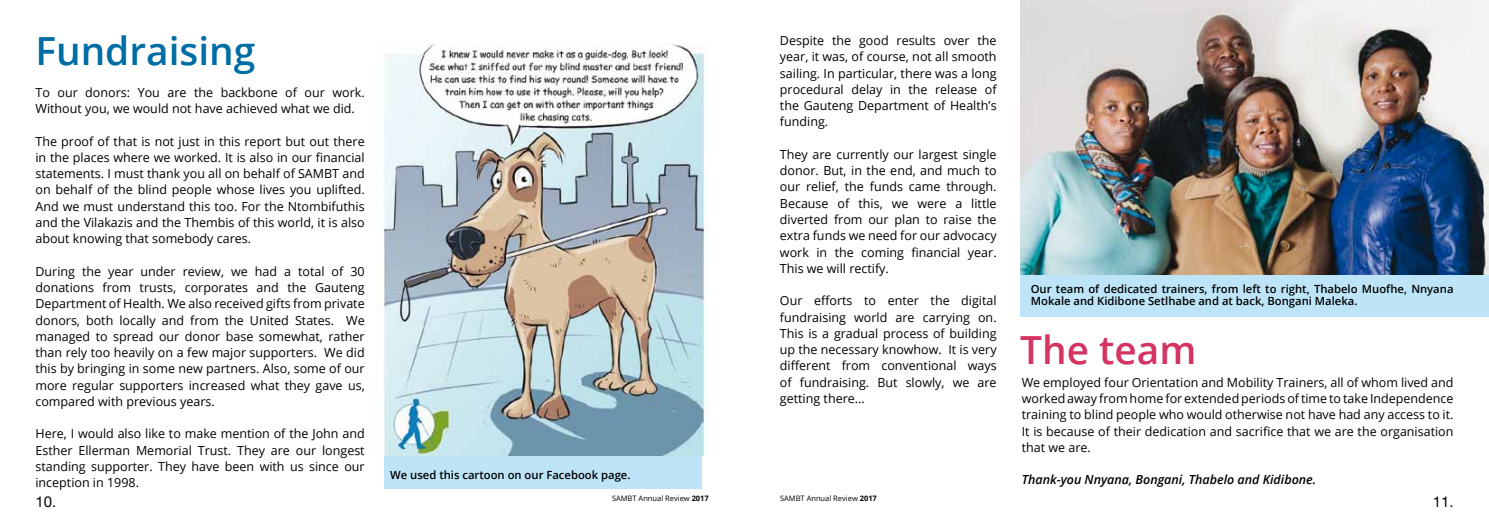
<style>
.page{position:relative;width:1489px;height:525px;background:#fff}
.page>*{position:absolute;margin:0;border:0;box-sizing:border-box;transform-origin:0 0}
.t1{font:600 38.75px "Open Sans";color:#006da4}
.t2{font:600 38.75px "Open Sans";color:#d33462}
.t3{font:15px "Alte Haas Grotesk";color:#000}
.t4{font:12.5px/16.2px "Open Sans";color:#000;text-align:justify}
.t5{font:italic 600 12.5px "Open Sans";color:#000}
.t6{font:600 11.25px/12.5px "Open Sans";color:#000}
.t7{font:7.5px "Open Sans";color:#000}
.s1{font-weight:700}
</style>
<div class="page">
<div style="left:384px;top:422px;width:317px;height:67px;background:#bde4f7"></div>
<div style="left:1020px;top:250px;width:468px;height:66px;background:#bde4f7"></div>
<img style="left:382px;top:44px;width:324px;height:411px">
<img style="left:1020px;top:0;width:468px;height:274px">
<h1 class="t1" style="left:35px;top:24px;width:221px">Fundraising</h1>
<p class="t4" style="left:35px;top:84px;width:331px">To our donors: You are the backbone of our work.<br>Without you, we would not have achieved what we did.</p>
<p class="t4" style="left:35px;top:132px;width:331px">The proof of that is not just in this report but out there in the places where we worked. It is also in our financial statements. I must thank you all on behalf of SAMBT and on behalf of the blind people whose lives you uplifted.<br>And we must understand this too. For the Ntombifuthis and the Vilakazis and the Thembis of this world, it is also about knowing that somebody cares.</p>
<p class="t4" style="left:35px;top:262px;width:331px">During the year under review, we had a total of 30 donations from trusts, corporates and the Gauteng Department of Health. We also received gifts from private donors, both locally and from the United States. We managed to spread our donor base somewhat, rather than rely too heavily on a few major supporters. We did this by bringing in some new partners. Also, some of our more regular supporters increased what they gave us, compared with previous years.</p>
<p class="t4" style="left:35px;top:425px;width:331px">Here, I would also like to make mention of the John and Esther Ellerman Memorial Trust. They are our longest standing supporter. They have been with us since our inception in 1998.</p>
<p class="t3" style="left:35px;top:493px;width:22px">10.</p>
<p class="t6" style="left:390px;top:468px;width:242px">We used this cartoon on our Facebook page.</p>
<p class="t4" style="left:780px;top:32px;width:218px">Despite the good results over the year, it was, of course, not all smooth sailing. In particular, there was a long procedural delay in the release of the Gauteng Department of Health’s funding.</p>
<p class="t4" style="left:780px;top:146px;width:218px">They are currently our largest single donor. But, in the end, and much to our relief, the funds came through.<br>Because of this, we were a little diverted from our plan to raise the extra funds we need for our advocacy work in the coming financial year.<br>This we will rectify.</p>
<p class="t4" style="left:780px;top:292px;width:218px">Our efforts to enter the digital fundraising world are carrying on.<br>This is a gradual process of building up the necessary knowhow. It is very different from conventional ways of fundraising. But slowly, we are getting there...</p>
<p class="t7" style="left:612px;top:493px;width:98px">SAMBT Annual Review <span class="s1">2017</span></p>
<p class="t7" style="left:780px;top:493px;width:98px">SAMBT Annual Review <span class="s1">2017</span></p>
<p class="t6" style="left:1030px;top:282px;width:424px">Our team of dedicated trainers, from left to right, Thabelo Muofhe, Nnyana<br>Mokale and Kidibone Setlhabe and at back, Bongani Maleka.</p>
<h1 class="t2" style="left:1020px;top:323px;width:178px">The team</h1>
<p class="t4" style="left:1021px;top:373px;width:433px">We employed four Orientation and Mobility Trainers, all of whom lived and worked away from home for extended periods of time to take Independence training to blind people who would otherwise not have had any access to it.<br>It is because of their dedication and sacrifice that we are the organisation that we are.</p>
<p class="t5" style="left:1021px;top:471px;width:296px">Thank-you Nnyana, Bongani, Thabelo and Kidibone.</p>
<p class="t3" style="left:1432px;top:493px;width:22px">11.</p>
</div>
